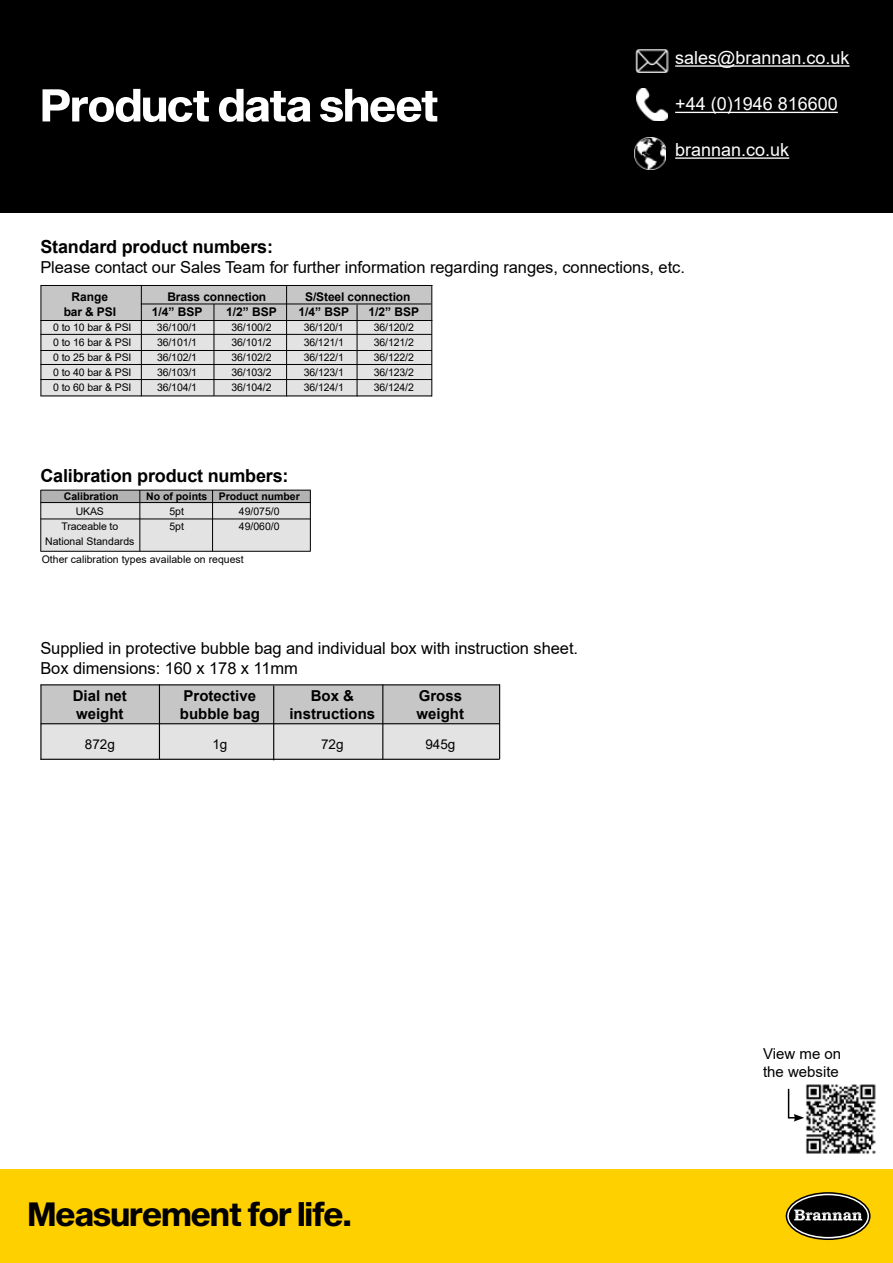
<style>
.page{position:relative;width:893px;height:1263px;background:#fff}
.page>*{position:absolute;margin:0;border:0;box-sizing:border-box;transform-origin:0 0}
.t1{font:33px "Sequel Sans Bold Disp";color:#000}
.t2{font:700 18px "Arial";letter-spacing:-.01em;color:#000}
.t3{font:18px "Arial";color:#fff}
.t4{font:16.5px/19.8px "Arial";letter-spacing:-.005em;color:#000}
.t5{font:700 15px "Arial";color:#000}
.t6{font:15px/18px "Arial";color:#000}
.t7{font:13.5px "Arial";color:#000}
.t8{font:700 12px "Arial";letter-spacing:-.01em;color:#000}
.t9{font:10.5px/18px "Arial";letter-spacing:-.01em;color:#000}
.t10{font:700 10.5px "Arial";color:#000}
</style>
<div class="page">
<div style="left:0;top:0;width:893px;height:213px;background:#000"></div>
<div style="left:0;top:1169px;width:893px;height:94px;background:#ffd000"></div>
<svg style="left:786px;top:1193px;width:84px;height:46px"></svg>
<div style="left:786px;top:1192px;width:85px;height:48px;border:2px solid #000;border-radius:50%"></div>
<div style="left:789px;top:1195px;width:78px;height:42px;background:#000;border-radius:50%"></div>
<svg style="left:794px;top:1209px;width:68px;height:11px"></svg>
<img style="left:635px;top:50px;width:34px;height:22px">
<hr style="left:675px;top:65px;width:175px;height:2px;background:#fff">
<img style="left:637px;top:89px;width:30px;height:32px">
<hr style="left:675px;top:112px;width:163px;height:1px;background:#fff">
<img style="left:635px;top:137px;width:31px;height:32px">
<hr style="left:675px;top:157px;width:114px;height:2px;background:#fff">
<svg style="left:43px;top:89px;width:394px;height:33px"></svg>
<div style="left:40px;top:320px;width:392px;height:76px;background:#e3e3e3"></div>
<div style="left:41px;top:286px;width:391px;height:35px;background:#c6c6c6"></div>
<hr style="left:40px;top:320px;width:392px;height:1px;background:#000">
<hr style="left:41px;top:334px;width:391px;height:1px;background:#000">
<hr style="left:41px;top:350px;width:391px;height:1px;background:#000">
<hr style="left:41px;top:364px;width:391px;height:1px;background:#000">
<hr style="left:41px;top:379px;width:391px;height:1px;background:#000">
<hr style="left:41px;top:395px;width:391px;height:1px;background:#000">
<hr style="left:41px;top:286px;width:1px;height:110px;background:#000">
<hr style="left:40px;top:285px;width:392px;height:1px;background:#000">
<hr style="left:141px;top:285px;width:1px;height:111px;background:#000">
<hr style="left:214px;top:304px;width:1px;height:92px;background:#000">
<hr style="left:357px;top:305px;width:1px;height:91px;background:#000">
<hr style="left:286px;top:285px;width:1px;height:111px;background:#000">
<hr style="left:141px;top:304px;width:290px;height:1px;background:#000">
<hr style="left:431px;top:285px;width:1px;height:111px;background:#000">
<div style="left:41px;top:500px;width:270px;height:51px;background:#e3e3e3"></div>
<div style="left:41px;top:490px;width:269px;height:12px;background:#b3b2b2"></div>
<hr style="left:40px;top:551px;width:271px;height:1px;background:#000">
<hr style="left:310px;top:490px;width:1px;height:61px;background:#000">
<hr style="left:139px;top:490px;width:1px;height:61px;background:#000">
<hr style="left:212px;top:490px;width:1px;height:61px;background:#000">
<hr style="left:41px;top:502px;width:269px;height:1px;background:#000">
<hr style="left:41px;top:519px;width:270px;height:1px;background:#000">
<hr style="left:41px;top:490px;width:270px;height:1px;background:#000">
<hr style="left:40px;top:490px;width:1px;height:61px;background:#000">
<div style="left:40px;top:724px;width:460px;height:35px;background:#e3e3e3"></div>
<div style="left:41px;top:685px;width:459px;height:38px;background:#c6c6c6"></div>
<hr style="left:40px;top:759px;width:460px;height:1px;background:#000">
<hr style="left:41px;top:723px;width:459px;height:1px;background:#000">
<hr style="left:40px;top:685px;width:2px;height:74px;background:#000">
<hr style="left:40px;top:684px;width:460px;height:1px;background:#000">
<hr style="left:159px;top:684px;width:1px;height:75px;background:#000">
<hr style="left:273px;top:685px;width:1px;height:75px;background:#000">
<hr style="left:382px;top:684px;width:1px;height:75px;background:#000">
<hr style="left:499px;top:684px;width:1px;height:75px;background:#000">
<img style="left:806px;top:1084px;width:70px;height:70px">
<svg style="left:787px;top:1088px;width:17px;height:33px"></svg>
<h2 class="t3" style="left:675px;top:45px;width:176px">sales@brannan.co.uk</h2>
<h2 class="t3" style="left:675px;top:92px;width:164px">+44 (0)1946 816600</h2>
<h2 class="t3" style="left:675px;top:137px;width:116px">brannan.co.uk</h2>
<h2 class="t2" style="left:40px;top:234px;width:234px">Standard product numbers:</h2>
<h3 class="t4" style="left:40px;top:257px;width:646px">Please contact our Sales Team for further information regarding ranges, connections, etc.</h3>
<p class="t8" style="left:71px;top:288px;width:38px">Range</p>
<p class="t8" style="left:167px;top:288px;width:100px">Brass connection</p>
<p class="t8" style="left:305px;top:288px;width:107px">S/Steel connection</p>
<p class="t8" style="left:64px;top:303px;width:54px">bar &amp; PSI</p>
<p class="t8" style="left:152px;top:303px;width:52px">1/4” BSP</p>
<p class="t8" style="left:226px;top:303px;width:52px">1/2” BSP</p>
<p class="t8" style="left:298px;top:303px;width:52px">1/4” BSP</p>
<p class="t8" style="left:369px;top:303px;width:52px">1/2” BSP</p>
<p class="t9" style="left:53px;top:318px;width:80px">0 to 10 bar &amp; PSI</p>
<p class="t9" style="left:157px;top:318px;width:42px">36/100/1</p>
<p class="t9" style="left:231px;top:318px;width:42px">36/100/2</p>
<p class="t9" style="left:304px;top:318px;width:42px">36/120/1</p>
<p class="t9" style="left:374px;top:318px;width:42px">36/120/2</p>
<p class="t9" style="left:53px;top:333px;width:80px">0 to 16 bar &amp; PSI</p>
<p class="t9" style="left:157px;top:333px;width:42px">36/101/1</p>
<p class="t9" style="left:231px;top:333px;width:42px">36/101/2</p>
<p class="t9" style="left:304px;top:333px;width:42px">36/121/1</p>
<p class="t9" style="left:374px;top:333px;width:42px">36/121/2</p>
<p class="t9" style="left:53px;top:348px;width:80px">0 to 25 bar &amp; PSI</p>
<p class="t9" style="left:157px;top:348px;width:42px">36/102/1</p>
<p class="t9" style="left:231px;top:348px;width:42px">36/102/2</p>
<p class="t9" style="left:304px;top:348px;width:42px">36/122/1</p>
<p class="t9" style="left:374px;top:348px;width:42px">36/122/2</p>
<p class="t9" style="left:53px;top:363px;width:80px">0 to 40 bar &amp; PSI</p>
<p class="t9" style="left:157px;top:363px;width:42px">36/103/1</p>
<p class="t9" style="left:231px;top:363px;width:42px">36/103/2</p>
<p class="t9" style="left:304px;top:363px;width:42px">36/123/1</p>
<p class="t9" style="left:374px;top:363px;width:42px">36/123/2</p>
<p class="t9" style="left:53px;top:378px;width:80px">0 to 60 bar &amp; PSI</p>
<p class="t9" style="left:157px;top:378px;width:42px">36/104/1</p>
<p class="t9" style="left:231px;top:378px;width:42px">36/104/2</p>
<p class="t9" style="left:304px;top:378px;width:42px">36/124/1</p>
<p class="t9" style="left:374px;top:378px;width:42px">36/124/2</p>
<h2 class="t2" style="left:40px;top:463px;width:250px">Calibration product numbers:</h2>
<p class="t10" style="left:64px;top:489px;width:56px">Calibration</p>
<p class="t10" style="left:146px;top:489px;width:155px">No of points Product number</p>
<p class="t9" style="left:76px;top:502px;width:30px">UKAS</p>
<p class="t9" style="left:169px;top:502px;width:16px">5pt</p>
<p class="t9" style="left:239px;top:502px;width:42px">49/075/0</p>
<p class="t9" style="left:61px;top:517px;width:58px">Traceable to</p>
<p class="t9" style="left:169px;top:517px;width:16px">5pt</p>
<p class="t9" style="left:239px;top:517px;width:42px">49/060/0</p>
<p class="t9" style="left:42px;top:532px;width:203px;text-indent:3px">National Standards<br>Other calibration types available on request</p>
<h3 class="t4" style="left:40px;top:638px;width:539px">Supplied in protective bubble bag and individual box with instruction sheet.<br>Box dimensions: 160 x 178 x 11mm</h3>
<h3 class="t5" style="left:73px;top:685px;width:56px">Dial net</h3>
<h3 class="t5" style="left:184px;top:685px;width:74px">Protective</h3>
<h3 class="t5" style="left:311px;top:685px;width:45px">Box &amp;</h3>
<h3 class="t5" style="left:419px;top:685px;width:45px">Gross</h3>
<h3 class="t5" style="left:76px;top:703px;width:49px">weight</h3>
<h3 class="t5" style="left:180px;top:703px;width:82px">bubble bag</h3>
<h3 class="t5" style="left:289px;top:703px;width:87px">instructions</h3>
<h3 class="t5" style="left:417px;top:703px;width:49px">weight</h3>
<p class="t7" style="left:85px;top:735px;width:32px">872g</p>
<p class="t7" style="left:212px;top:735px;width:17px">1g</p>
<p class="t7" style="left:321px;top:735px;width:24px">72g</p>
<p class="t7" style="left:425px;top:735px;width:32px">945g</p>
<h1 class="t1" style="left:28px;top:1191px;width:325px">Measurement for life.</h1>
<h3 class="t6" style="left:763px;top:1044px;width:80px">View me on the website</h3>
</div>
